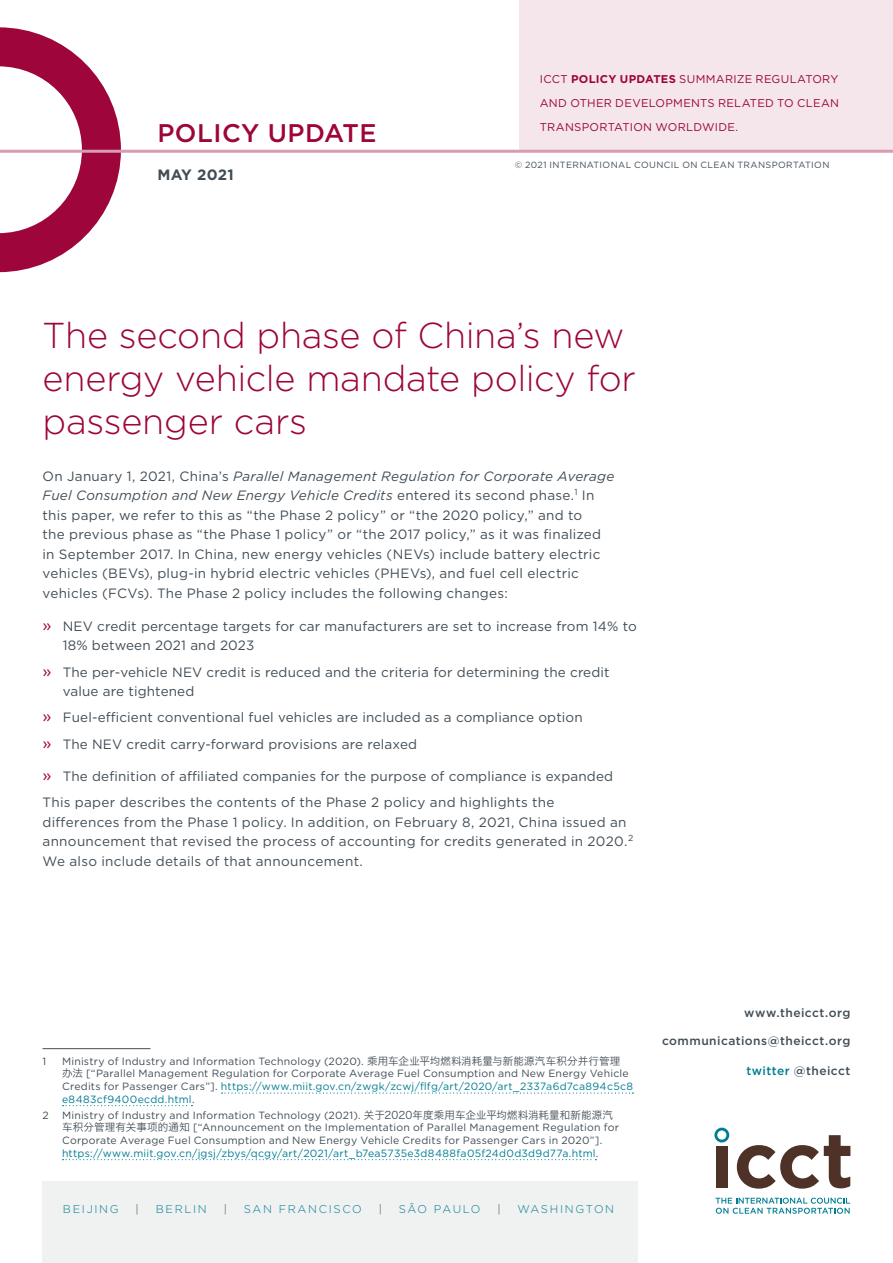
<style>
.page{position:relative;width:893px;height:1263px;background:#fff}
.page>*{position:absolute;margin:0;border:0;box-sizing:border-box;transform-origin:0 0}
.t1{font:300 36px/43.2px "Gotham";letter-spacing:-.01em;color:#9d053b}
.t2{font:500 25.5px "Gotham";letter-spacing:.02em;color:#9d053b}
.t3{font:700 15px "Gotham";letter-spacing:.02em;color:#414d56}
.t4{font:13.5px/19.5px "Gotham";letter-spacing:.01em;color:#414d56}
.t5{font:500 12px "Gotham";letter-spacing:.04em;color:#414d56}
.t6{font:11.25px/24px "Gotham";letter-spacing:.02em;color:#9d053b;text-align:justify}
.t7{font:300 11.25px "Gotham";letter-spacing:.15em;color:#007d93}
.t8{font:300 11.25px "Gotham";letter-spacing:.115em;color:#007d93}
.t9{font:300 11.25px "Gotham";color:#414d56}
.t10{font:10.5px/12.6px "Gotham";letter-spacing:.02em;color:#414d56}
.t11{font:9px "Gotham";letter-spacing:.04em;color:#414d56}
.s1{font-weight:700}
.s2{font-style:italic}
.s3{font-size:16.5px;color:#9d053b}
.s4{font-family:"Hiragino Sans GB W3"}
.s5{color:#007d93}
</style>
<div class="page">
<div style="left:43px;top:1182px;width:595px;height:81px;background:#f0f1f1"></div>
<div style="left:519px;top:0;width:374px;height:151px;background:#f5e6eb"></div>
<svg style="left:0;top:27px;width:121px;height:245px"></svg>
<hr style="left:43px;top:1048px;width:108px;height:1px;background:#414d56">
<svg style="left:222px;top:1092px;width:411px;height:1px"></svg>
<svg style="left:63px;top:1105px;width:129px;height:1px"></svg>
<svg style="left:63px;top:1159px;width:533px;height:1px"></svg>
<hr style="left:0;top:150px;width:893px;height:3px;background:#d89bb1">
<svg style="left:716px;top:1197px;width:134px;height:17px"></svg>
<div style="left:716px;top:1146px;width:12px;height:42px;background:#4e3228"></div>
<svg style="left:737px;top:1135px;width:113px;height:53px"></svg>
<svg style="left:714px;top:1128px;width:15px;height:14px"></svg>
<h2 class="t2" style="left:157px;top:116px;width:221px">POLICY UPDATE</h2>
<p class="t3" style="left:157px;top:165px;width:78px">MAY 2021</p>
<p class="t6" style="left:540px;top:66px;width:301px">ICCT <span class="s1">POLICY UPDATES</span> SUMMARIZE REGULATORY AND OTHER DEVELOPMENTS RELATED TO CLEAN TRANSPORTATION WORLDWIDE.</p>
<p class="t11" style="left:515px;top:159px;width:316px">© 2021 INTERNATIONAL COUNCIL ON CLEAN TRANSPORTATION</p>
<h1 class="t1" style="left:43px;top:313px;width:595px">The second phase of China’s new energy vehicle mandate policy for passenger cars</h1>
<p class="t4" style="left:43px;top:466px;width:573px">On January 1, 2021, China’s <span class="s2">Parallel Management Regulation for Corporate Average Fuel Consumption and New Energy Vehicle Credits</span> entered its second phase.<sup>1</sup> In this paper, we refer to this as “the Phase 2 policy” or “the 2020 policy,” and to<br>the previous phase as “the Phase 1 policy” or “the 2017 policy,” as it was finalized in September 2017. In China, new energy vehicles (NEVs) include battery electric vehicles (BEVs), plug-in hybrid electric vehicles (PHEVs), and fuel cell electric vehicles (FCVs). The Phase 2 policy includes the following changes:</p>
<p class="t4" style="left:63px;top:616px;width:575px;text-indent:-20px"><span class="s3">»</span> NEV credit percentage targets for car manufacturers are set to increase from 14% to<br>18% between 2021 and 2023</p>
<p class="t4" style="left:63px;top:662px;width:548px;text-indent:-20px"><span class="s3">»</span> The per-vehicle NEV credit is reduced and the criteria for determining the credit value are tightened</p>
<p class="t4" style="left:43px;top:704px;width:542px;line-height:26.2px"><span class="s3">»</span> Fuel-efficient conventional fuel vehicles are included as a compliance option <span class="s3">»</span> The NEV credit carry-forward provisions are relaxed</p>
<p class="t4" style="left:43px;top:763px;width:572px;line-height:26.2px"><span class="s3">»</span> The definition of affiliated companies for the purpose of compliance is expanded<br>This paper describes the contents of the Phase 2 policy and highlights the</p>
<p class="t4" style="left:43px;top:812px;width:592px">differences from the Phase 1 policy. In addition, on February 8, 2021, China issued an announcement that revised the process of accounting for credits generated in 2020.<sup>2<br></sup>We also include details of that announcement.</p>
<p class="t10" style="left:43px;top:1054px;width:5px">1</p>
<p class="t10" style="left:62px;top:1054px;width:572px">Ministry of Industry and Information Technology (2020). <span class="s4">乘用车企业平均燃料消耗量与新能源汽车积分并行管理办法</span> [“Parallel Management Regulation for Corporate Average Fuel Consumption and New Energy Vehicle Credits for Passenger Cars”]. <span class="s5">https://www.miit.gov.cn/zwgk/zcwj/flfg/art/2020/art_2337a6d7ca894c5c8 e8483cf9400ecdd.html</span>.</p>
<p class="t10" style="left:43px;top:1108px;width:8px">2</p>
<p class="t10" style="left:62px;top:1108px;width:558px">Ministry of Industry and Information Technology (2021). <span class="s4">关于2020年度乘用车企业平均燃料消耗量和新能源汽车积分管理有关事项的通知</span> [“Announcement on the Implementation of Parallel Management Regulation for Corporate Average Fuel Consumption and New Energy Vehicle Credits for Passenger Cars in 2020”]. <span class="s5">https://www.miit.gov.cn/jgsj/zbys/qcgy/art/2021/art_b7ea5735e3d8488fa05f24d0d3d9d77a.html</span>.</p>
<p class="t7" style="left:63px;top:1202px;width:57px">BEIJING</p>
<p class="t9" style="left:136px;top:1202px;width:5px">|</p>
<p class="t7" style="left:156px;top:1202px;width:53px">BERLIN</p>
<p class="t9" style="left:224px;top:1202px;width:5px">|</p>
<p class="t7" style="left:244px;top:1202px;width:120px">SAN FRANCISCO</p>
<p class="t9" style="left:379px;top:1202px;width:5px">|</p>
<p class="t8" style="left:399px;top:1202px;width:83px">SÃO PAULO</p>
<p class="t9" style="left:497px;top:1202px;width:5px">|</p>
<p class="t7" style="left:517px;top:1202px;width:98px">WASHINGTON</p>
<p class="t5" style="left:744px;top:1004px;width:108px">www.theicct.org</p>
<p class="t5" style="left:662px;top:1033px;width:190px">communications@theicct.org</p>
<p class="t5" style="left:746px;top:1062px;width:105px"><span class="s5">twitter</span> @theicct</p>
</div>
